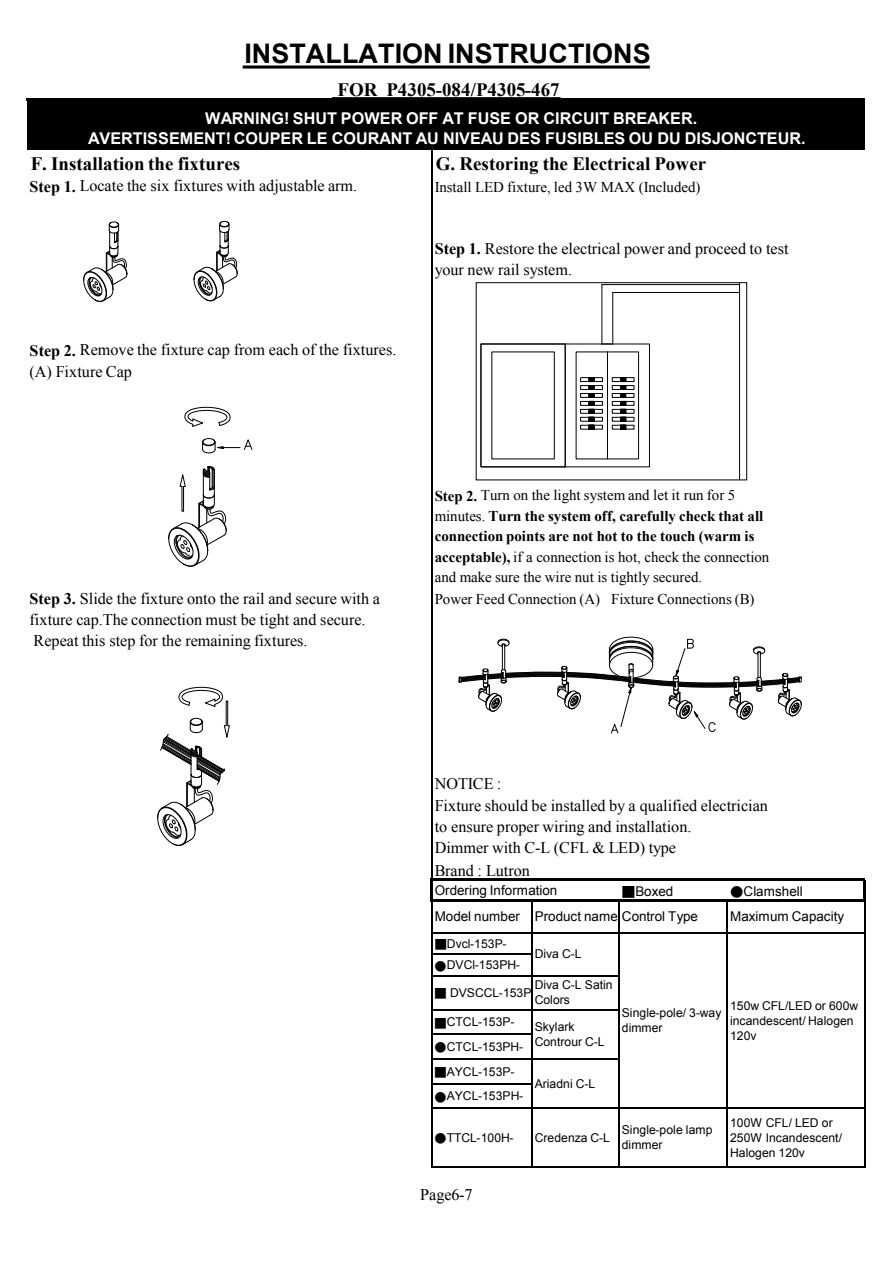
<style>
.page{position:relative;width:893px;height:1263px;background:#fff}
.page>*{position:absolute;margin:0;border:0;box-sizing:border-box;transform-origin:0 0}
.t1{font:700 27px "Arial";letter-spacing:.005em;color:#000}
.t2{font:700 18.9px "Times New Roman";letter-spacing:.005em;color:#000}
.t3{font:16.2px/21.8px "Times New Roman";color:#000}
.t4{font:700 16.2px/20.1px "Arial";color:#fff;text-align:center}
.t5{font:14.85px/20.4px "Times New Roman";color:#000}
.t6{font:700 14.85px/20.2px "Times New Roman";color:#000}
.t7{font:13.5px "Arial";letter-spacing:-.005em;color:#000}
.t8{font:12.15px/14.9px "Arial";letter-spacing:.005em;color:#000}
.s1{font-weight:700}
.s2{font-weight:400}
.s3{font-family:"Ming Li U"}
</style>
<div class="page">
<div style="left:27px;top:101px;width:838px;height:48px;background:#000"></div>
<svg style="left:244px;top:65px;width:404px;height:4px;background:#3b3b3b"></svg>
<hr style="left:333px;top:97px;width:227px;height:2px;background:#000">
<hr style="left:26px;top:99px;width:839px;height:2px;background:#000">
<hr style="left:433px;top:878px;width:432px;height:3px;background:#000">
<hr style="left:433px;top:899px;width:430px;height:2px;background:#000">
<hr style="left:431px;top:932px;width:434px;height:1px;background:#000">
<hr style="left:431px;top:953px;width:102px;height:2px;background:#000">
<hr style="left:431px;top:975px;width:189px;height:1px;background:#000">
<hr style="left:431px;top:1009px;width:189px;height:1px;background:#000">
<hr style="left:431px;top:1033px;width:102px;height:2px;background:#000">
<hr style="left:431px;top:1058px;width:189px;height:1px;background:#000">
<hr style="left:431px;top:1083px;width:102px;height:1px;background:#000">
<hr style="left:431px;top:1107px;width:434px;height:2px;background:#000">
<hr style="left:431px;top:1166px;width:434px;height:1px;background:#000">
<hr style="left:431px;top:148px;width:2px;height:730px;background:#000">
<hr style="left:430px;top:878px;width:3px;height:23px;background:#000">
<hr style="left:431px;top:901px;width:2px;height:266px;background:#000">
<hr style="left:531px;top:901px;width:2px;height:266px;background:#000">
<hr style="left:619px;top:901px;width:1px;height:266px;background:#000">
<hr style="left:727px;top:901px;width:1px;height:266px;background:#000">
<hr style="left:863px;top:879px;width:2px;height:22px;background:#000">
<hr style="left:864px;top:901px;width:1px;height:266px;background:#000">
<svg style="left:83px;top:221px;width:45px;height:81px"></svg>
<svg style="left:193px;top:221px;width:45px;height:81px"></svg>
<svg style="left:157px;top:686px;width:73px;height:160px"></svg>
<svg style="left:202px;top:438px;width:51px;height:16px"></svg>
<svg style="left:184px;top:406px;width:47px;height:21px"></svg>
<svg style="left:168px;top:466px;width:59px;height:101px"></svg>
<svg style="left:476px;top:282px;width:271px;height:198px"></svg>
<svg style="left:459px;top:636px;width:343px;height:98px"></svg>
<h1 class="t1" style="left:244px;top:36px;width:408px">INSTALLATION INSTRUCTIONS</h1>
<p class="t2" style="left:338px;top:76px;width:224px">FOR P4305-084/P4305-467</p>
<p class="t4" style="left:88px;top:109px;width:719px">WARNING! SHUT POWER OFF AT FUSE OR CIRCUIT BREAKER.<br>AVERTISSEMENT! COUPER LE COURANT AU NIVEAU DES FUSIBLES OU DU DISJONCTEUR.</p>
<p class="t2" style="left:31px;top:150px;width:211px">F. Installation the fixtures</p>
<p class="t2" style="left:436px;top:150px;width:272px">G. Restoring the Electrical Power</p>
<p class="t3" style="left:30px;top:175px;width:329px"><span class="s1">Step 1.</span> Locate the six fixtures with adjustable arm.</p>
<p class="t5" style="left:435px;top:176px;width:267px">Install LED fixture, led 3W MAX (Included)</p>
<p class="t3" style="left:30px;top:339px;width:368px"><span class="s1">Step 2.</span> Remove the fixture cap from each of the fixtures. (A) Fixture Cap</p>
<p class="t3" style="left:435px;top:237px;width:355px;line-height:21.3px"><span class="s1">Step 1.</span> Restore the electrical power and proceed to test your new rail system.</p>
<p class="t6" style="left:435px;top:485px;width:330px">Step 2. <span class="s2">Turn on the light system and let it run for 5 minutes.</span> Turn the system off, carefully check that all connection points are not hot to the touch (warm is</p>
<p class="t5" style="left:435px;top:546px;width:336px"><span class="s1">acceptable),</span> if a connection is hot, check the connection and make sure the wire nut is tightly secured.</p>
<p class="t3" style="left:30px;top:587px;width:352px"><span class="s1">Step 3.</span> Slide the fixture onto the rail and secure with a</p>
<p class="t5" style="left:435px;top:588px;width:321px">Power Feed Connection (A) Fixture Connections (B)</p>
<p class="t3" style="left:30px;top:608px;width:337px">fixture cap.The connection must be tight and secure.<br>Repeat this step for the remaining fixtures.</p>
<p class="t3" style="left:435px;top:772px;width:335px">NOTICE :<br>Fixture should be installed by a qualified electrician to ensure proper wiring and installation.<br>Dimmer with C-L (CFL &amp; LED) type<br>Brand : Lutron</p>
<p class="t7" style="left:435px;top:881px;width:124px">Ordering Information</p>
<p class="t7" style="left:622px;top:882px;width:53px"><span class="s3">■</span>Boxed</p>
<p class="t7" style="left:730px;top:882px;width:74px"><span class="s3">●</span>Clamshell</p>
<p class="t7" style="left:435px;top:908px;width:265px">Model number Product name Control Type</p>
<p class="t7" style="left:730px;top:908px;width:115px">Maximum Capacity</p>
<p class="t8" style="left:435px;top:936px;width:73px"><span class="s3">■</span>Dvcl-153P-</p>
<p class="t8" style="left:535px;top:946px;width:48px">Diva C-L</p>
<p class="t8" style="left:435px;top:958px;width:87px"><span class="s3">●</span>DVCl-153PH-</p>
<p class="t8" style="left:435px;top:985px;width:98px"><span class="s3">■</span> DVSCCL-153P</p>
<p class="t8" style="left:535px;top:977px;width:80px">Diva C-L Satin<br>Colors</p>
<p class="t8" style="left:435px;top:1015px;width:81px"><span class="s3">■</span>CTCL-153P-</p>
<p class="t8" style="left:535px;top:1019px;width:41px">Skylark</p>
<p class="t8" style="left:435px;top:1039px;width:90px"><span class="s3">●</span>CTCL-153PH-</p>
<p class="t8" style="left:535px;top:1034px;width:71px">Controur C-L</p>
<p class="t8" style="left:435px;top:1064px;width:81px"><span class="s3">■</span>AYCL-153P-</p>
<p class="t8" style="left:535px;top:1076px;width:62px">Ariadni C-L</p>
<p class="t8" style="left:622px;top:1006px;width:101px">Single-pole/ 3-way dimmer</p>
<p class="t8" style="left:730px;top:998px;width:130px">150w CFL/LED or 600w incandescent/ Halogen<br>120v</p>
<p class="t8" style="left:435px;top:1089px;width:90px"><span class="s3">●</span>AYCL-153PH-</p>
<p class="t8" style="left:435px;top:1130px;width:80px"><span class="s3">●</span>TTCL-100H-</p>
<p class="t8" style="left:535px;top:1130px;width:77px">Credenza C-L</p>
<p class="t8" style="left:622px;top:1122px;width:92px">Single-pole lamp dimmer</p>
<p class="t8" style="left:730px;top:1115px;width:113px">100W CFL/ LED or<br>250W Incandescent/<br>Halogen 120v</p>
<p class="t3" style="left:420px;top:1184px;width:54px">Page6-7</p>
</div>
